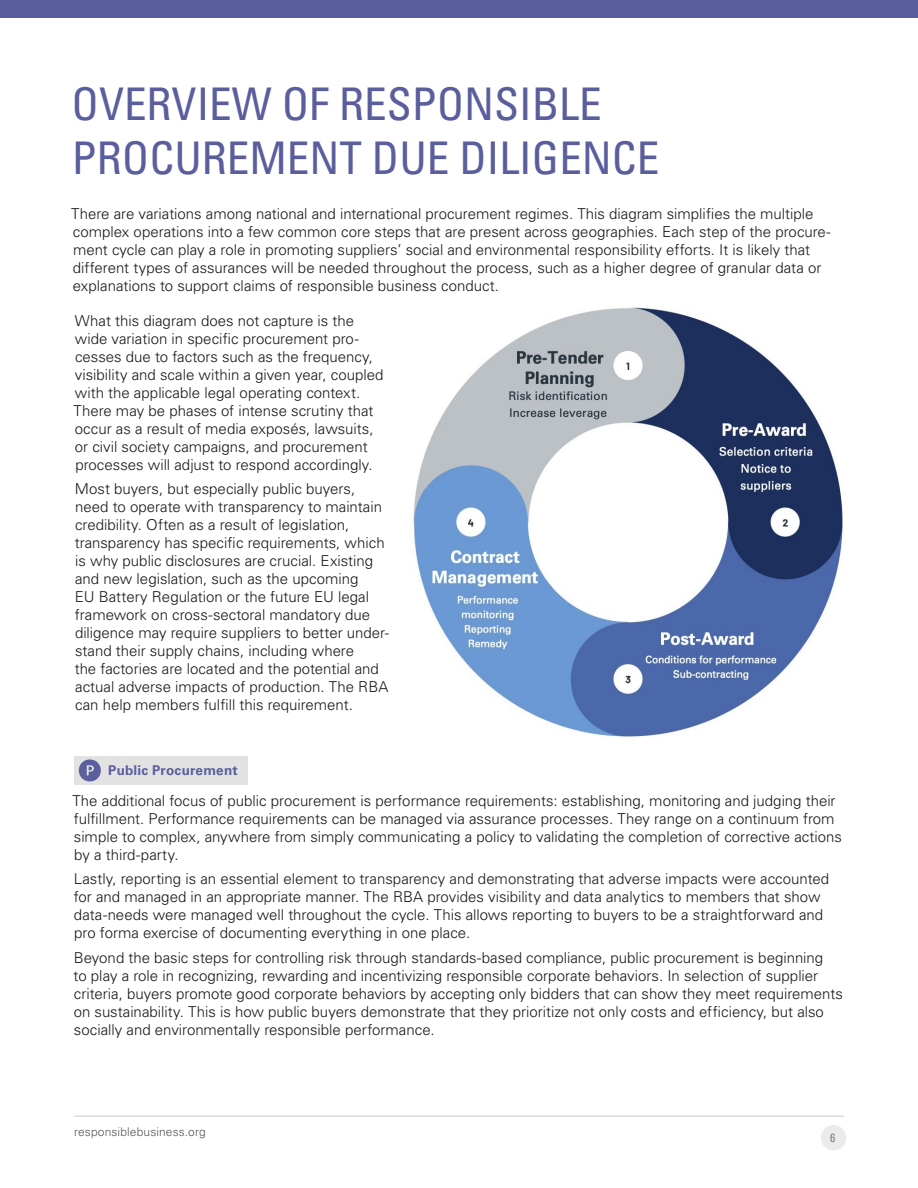
<style>
.page{position:relative;width:918px;height:1188px;background:#fff}
.page>*{position:absolute;margin:0;border:0;box-sizing:border-box;transform-origin:0 0}
.t1{font:condensed 45px/54px "Univers LT Std";color:#5b5e9d}
.t2{font:300 15px/18px "Univers LT Std";color:#191919}
.t3{font:700 13.5px "Univers LT Std";letter-spacing:.02em;color:#5b5e9d}
.t4{font:300 12px "Univers LT Std";letter-spacing:.01em;color:#555}
.t5{font:condensed 12px "Univers LT Std";color:#7c7c7c}
</style>
<div class="page">
<div style="left:821px;top:1125px;width:25px;height:25px;background:#ebebeb;border-radius:50%"></div>
<div style="left:0;top:0;width:918px;height:18px;background:#5b5e9d"></div>
<hr style="left:74px;top:1116px;width:770px;height:1px;background:#cbcbcb">
<img style="left:413px;top:307px;width:430px;height:430px">
<div style="left:75px;top:756px;width:173px;height:29px;background:#e2e2e3"></div>
<svg style="left:79px;top:759px;width:22px;height:22px"></svg>
<h1 class="t1" style="left:72px;top:76px;width:589px">OVERVIEW OF RESPONSIBLE<br>PROCUREMENT DUE DILIGENCE</h1>
<p class="t2" style="left:71px;top:205px;width:761px">There are variations among national and international procurement regimes. This diagram simplifies the multiple complex operations into a few common core steps that are present across geographies. Each step of the procure&shy;ment cycle can play a role in promoting suppliers’ social and environmental responsibility efforts. It is likely that different types of assurances will be needed throughout the process, such as a higher degree of granular data or explanations to support claims of responsible business conduct.</p>
<p class="t2" style="left:73px;top:311px;width:312px">What this diagram does not capture is the wide variation in specific procurement pro&shy;cesses due to factors such as the frequency, visibility and scale within a given year, coupled with the applicable legal operating context.<br>There may be phases of intense scrutiny that occur as a result of media exposés, lawsuits, or civil society campaigns, and procurement processes will adjust to respond accordingly.</p>
<p class="t2" style="left:75px;top:480px;width:316px">Most buyers, but especially public buyers, need to operate with transparency to maintain credibility. Often as a result of legislation, transparency has specific requirements, which is why public disclosures are crucial. Existing and new legislation, such as the upcoming<br>EU Battery Regulation or the future EU legal framework on cross-sectoral mandatory due diligence may require suppliers to better under&shy;stand their supply chains, including where<br>the factories are located and the potential and actual adverse impacts of production. The RBA can help members fulfill this requirement.</p>
<p class="t3" style="left:108px;top:763px;width:131px">Public Procurement</p>
<p class="t2" style="left:72px;top:791px;width:771px">The additional focus of public procurement is performance requirements: establishing, monitoring and judging their fulfillment. Performance requirements can be managed via assurance processes. They range on a continuum from simple to complex, anywhere from simply communicating a policy to validating the completion of corrective actions by a third-party.</p>
<p class="t2" style="left:74px;top:870px;width:757px">Lastly, reporting is an essential element to transparency and demonstrating that adverse impacts were accounted for and managed in an appropriate manner. The RBA provides visibility and data analytics to members that show data-needs were managed well throughout the cycle. This allows reporting to buyers to be a straightforward and pro forma exercise of documenting everything in one place.</p>
<p class="t2" style="left:74px;top:949px;width:771px">Beyond the basic steps for controlling risk through standards-based compliance, public procurement is beginning<br>to play a role in recognizing, rewarding and incentivizing responsible corporate behaviors. In selection of supplier criteria, buyers promote good corporate behaviors by accepting only bidders that can show they meet requirements on sustainability. This is how public buyers demonstrate that they prioritize not only costs and efficiency, but also socially and environmentally responsible performance.</p>
<p class="t4" style="left:74px;top:1124px;width:133px">responsiblebusiness.org</p>
<p class="t5" style="left:830px;top:1130px;width:7px">6</p>
</div>
